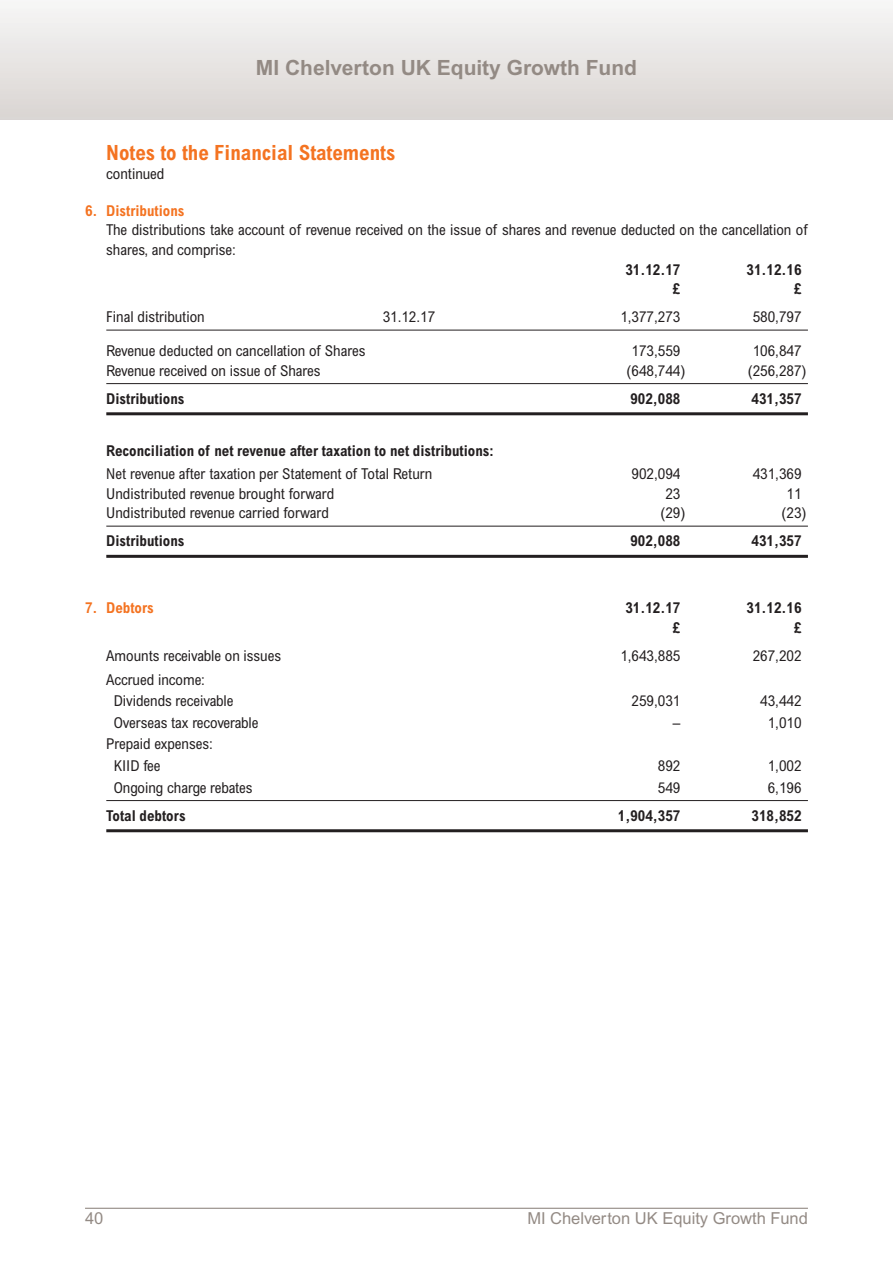
<style>
.page{position:relative;width:893px;height:1263px;background:#fff}
.page>*{position:absolute;margin:0;border:0;box-sizing:border-box;transform-origin:0 0}
.t1{font:700 21px "Arial";color:#938a84}
.t2{font:700 condensed 21px "Arial";color:#f47321}
.t3{font:16.5px "Arial";color:#938a84}
.t4{font:condensed 15px/21.6px "Arial";color:#231f20}
.t5{font:700 condensed 15px "Arial";color:#231f20}
.t6{font:700 condensed 15px "Arial";color:#f47321}
</style>
<div class="page">
<hr style="left:106px;top:330px;width:702px;height:1px;background:#231f20">
<hr style="left:106px;top:383px;width:702px;height:1px;background:#231f20">
<hr style="left:106px;top:412px;width:702px;height:3px;background:#231f20">
<hr style="left:106px;top:526px;width:702px;height:1px;background:#231f20">
<hr style="left:106px;top:555px;width:702px;height:3px;background:#231f20">
<hr style="left:106px;top:800px;width:702px;height:1px;background:#231f20">
<hr style="left:106px;top:829px;width:702px;height:3px;background:#231f20">
<div style="left:0;top:0;width:893px;height:119px;background:linear-gradient(to bottom,#f7f7f6,#dad5d2)"></div>
<hr style="left:85px;top:1208px;width:723px;height:1px;background:#938a84">
<h1 class="t1" style="left:256px;top:60px;width:383px">MI Chelverton UK Equity Growth Fund</h1>
<h1 class="t2" style="left:106px;top:145px;width:291px">Notes to the Financial Statements</h1>
<p class="t4" style="left:106px;top:164px;width:60px">continued</p>
<p class="t6" style="left:85px;top:205px;width:101px">6. Distributions</p>
<p class="t4" style="left:106px;top:221px;width:703px;line-height:19.5px">The distributions take account of revenue received on the issue of shares and revenue deducted on the cancellation of shares, and comprise:</p>
<p class="t5" style="left:625px;top:264px;width:56px">31.12.17</p>
<p class="t5" style="left:747px;top:264px;width:56px">31.12.16</p>
<p class="t5" style="left:673px;top:283px;width:9px">£</p>
<p class="t5" style="left:794px;top:283px;width:9px">£</p>
<p class="t4" style="left:106px;top:308px;width:100px">Final distribution</p>
<p class="t4" style="left:383px;top:308px;width:54px">31.12.17</p>
<p class="t4" style="left:620px;top:308px;width:61px">1,377,273</p>
<p class="t4" style="left:753px;top:308px;width:50px">580,797</p>
<p class="t4" style="left:106px;top:342px;width:261px">Revenue deducted on cancellation of Shares</p>
<p class="t4" style="left:632px;top:342px;width:50px">173,559</p>
<p class="t4" style="left:753px;top:342px;width:50px">106,847</p>
<p class="t4" style="left:106px;top:361px;width:216px">Revenue received on issue of Shares</p>
<p class="t4" style="left:627px;top:361px;width:60px">(648,744)</p>
<p class="t4" style="left:748px;top:361px;width:60px">(256,287)</p>
<p class="t5" style="left:106px;top:393px;width:80px">Distributions</p>
<p class="t5" style="left:630px;top:393px;width:51px">902,088</p>
<p class="t5" style="left:752px;top:393px;width:51px">431,357</p>
<p class="t5" style="left:106px;top:445px;width:389px">Reconciliation of net revenue after taxation to net distributions:</p>
<p class="t4" style="left:106px;top:465px;width:328px">Net revenue after taxation per Statement of Total Return</p>
<p class="t4" style="left:632px;top:465px;width:50px">902,094</p>
<p class="t4" style="left:753px;top:465px;width:50px">431,369</p>
<p class="t4" style="left:106px;top:484px;width:230px">Undistributed revenue brought forward</p>
<p class="t4" style="left:665px;top:484px;width:16px">23</p>
<p class="t4" style="left:786px;top:484px;width:16px">11</p>
<p class="t4" style="left:106px;top:504px;width:224px">Undistributed revenue carried forward</p>
<p class="t4" style="left:660px;top:504px;width:26px">(29)</p>
<p class="t4" style="left:782px;top:504px;width:26px">(23)</p>
<p class="t5" style="left:106px;top:536px;width:80px">Distributions</p>
<p class="t5" style="left:630px;top:536px;width:51px">902,088</p>
<p class="t5" style="left:752px;top:536px;width:51px">431,357</p>
<p class="t6" style="left:85px;top:603px;width:70px">7. Debtors</p>
<p class="t5" style="left:625px;top:603px;width:56px">31.12.17</p>
<p class="t5" style="left:747px;top:603px;width:56px">31.12.16</p>
<p class="t5" style="left:673px;top:622px;width:9px">£</p>
<p class="t5" style="left:794px;top:622px;width:9px">£</p>
<p class="t4" style="left:106px;top:646px;width:176px">Amounts receivable on issues</p>
<p class="t4" style="left:620px;top:646px;width:61px">1,643,885</p>
<p class="t4" style="left:753px;top:646px;width:50px">267,202</p>
<p class="t4" style="left:114px;top:670px;width:121px;text-indent:-8px">Accrued income:<br>Dividends receivable</p>
<p class="t4" style="left:632px;top:691px;width:50px">259,031</p>
<p class="t4" style="left:760px;top:691px;width:43px">43,442</p>
<p class="t4" style="left:114px;top:713px;width:146px">Overseas tax recoverable</p>
<p class="t4" style="left:673px;top:713px;width:9px">–</p>
<p class="t4" style="left:768px;top:713px;width:35px">1,010</p>
<p class="t4" style="left:114px;top:735px;width:101px;text-indent:-8px">Prepaid expenses:<br>KIID fee</p>
<p class="t4" style="left:658px;top:756px;width:24px">892</p>
<p class="t4" style="left:768px;top:756px;width:35px">1,002</p>
<p class="t4" style="left:114px;top:778px;width:140px">Ongoing charge rebates</p>
<p class="t4" style="left:658px;top:778px;width:24px">549</p>
<p class="t4" style="left:768px;top:778px;width:35px">6,196</p>
<p class="t5" style="left:106px;top:810px;width:81px">Total debtors</p>
<p class="t5" style="left:618px;top:810px;width:64px">1,904,357</p>
<p class="t5" style="left:752px;top:810px;width:51px">318,852</p>
<p class="t3" style="left:85px;top:1212px;width:20px">40</p>
<p class="t3" style="left:527px;top:1212px;width:282px">MI Chelverton UK Equity Growth Fund</p>
</div>
